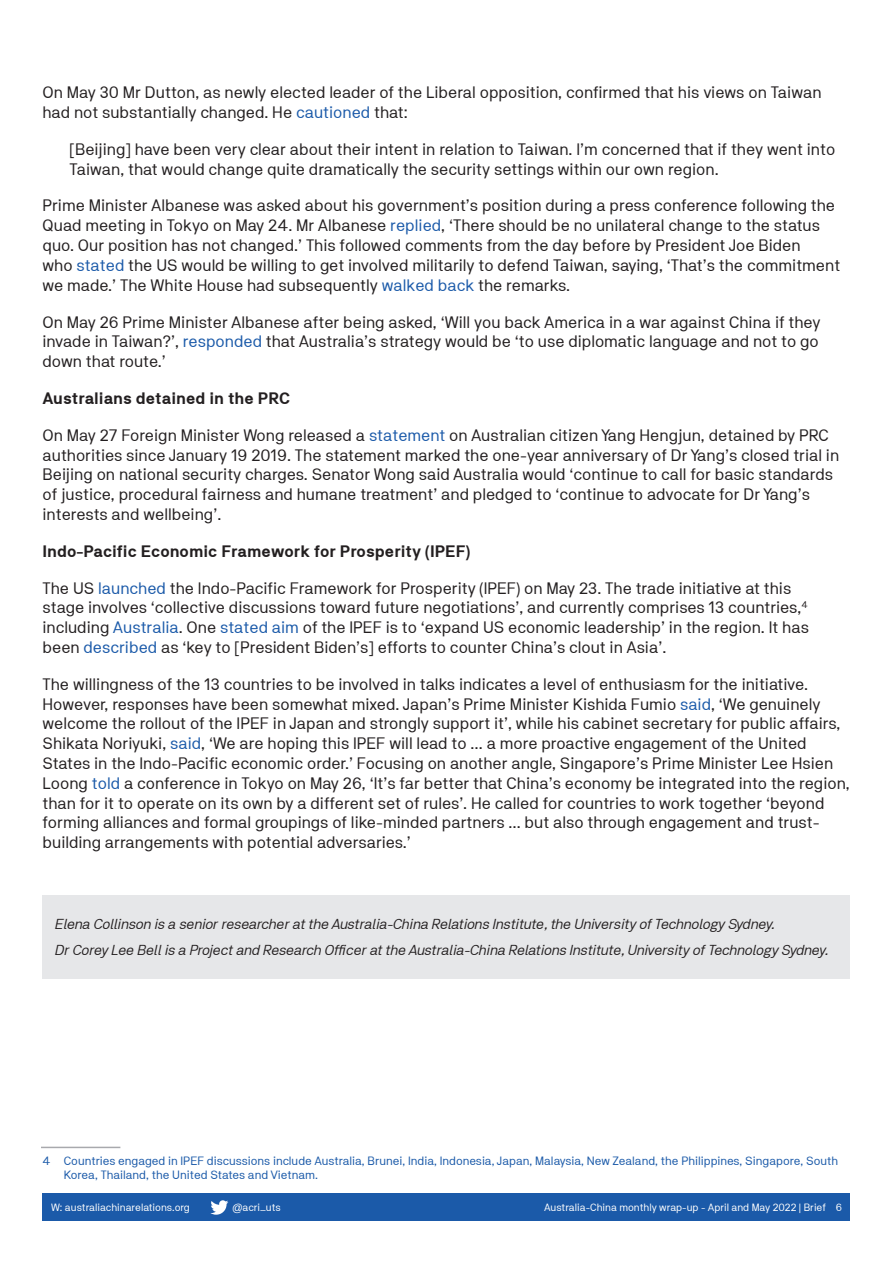
<style>
.page{position:relative;width:893px;height:1263px;background:#fff}
.page>*{position:absolute;margin:0;border:0;box-sizing:border-box;transform-origin:0 0}
.Body_Copy{font:16.5px/19.8px "NB Akademie Std";color:#231f20}
.Body_Copy-2{font:700 16.5px "NB Akademie Std";color:#231f20}
.Author_bios{font:italic 14.4px "NB Akademie Std";color:#231f20}
.Footnote_text_1{font:12px/14.4px "NB Akademie Std";color:#1b5aa9}
.t1{font:10.5px "NB Akademie Std";color:#fff}
.s1{color:#1b5aa9}
</style>
<div class="page">
<div style="left:43px;top:1193px;width:807px;height:27px;background:#1b5aa9"></div>
<svg style="left:210px;top:1200px;width:18px;height:15px"></svg>
<hr style="left:41px;top:1147px;width:79px;height:1px;background:#a8a9ad">
<div style="left:43px;top:895px;width:807px;height:83px;background:#e6e7e9"></div>
<p class="Body_Copy" style="left:43px;top:82px;width:780px">On May 30 Mr Dutton, as newly elected leader of the Liberal opposition, confirmed that his views on Taiwan had not substantially changed. He <span class="s1">cautioned</span> that:</p>
<p class="Body_Copy" style="left:70px;top:139px;width:767px">[Beijing] have been very clear about their intent in relation to Taiwan. I’m concerned that if they went into<br>Taiwan, that would change quite dramatically the security settings within our own region.</p>
<p class="Body_Copy" style="left:43px;top:196px;width:799px">Prime Minister Albanese was asked about his government’s position during a press conference following the Quad meeting in Tokyo on May 24. Mr Albanese <span class="s1">replied</span>, ‘There should be no unilateral change to the status quo. Our position has not changed.’ This followed comments from the day before by President Joe Biden<br>who <span class="s1">stated</span> the US would be willing to get involved militarily to defend Taiwan, saying, ‘That’s the commitment we made.’ The White House had subsequently <span class="s1">walked back</span> the remarks.</p>
<p class="Body_Copy" style="left:43px;top:312px;width:780px;text-align:justify">On May 26 Prime Minister Albanese after being asked, ‘Will you back America in a war against China if they invade in Taiwan?’, <span class="s1">responded</span> that Australia’s strategy would be ‘to use diplomatic language and not to go down that route.’</p>
<p class="Body_Copy-2" style="left:43px;top:389px;width:249px">Australians detained in the PRC</p>
<p class="Body_Copy" style="left:43px;top:425px;width:798px">On May 27 Foreign Minister Wong released a <span class="s1">statement</span> on Australian citizen Yang Hengjun, detained by PRC authorities since January 19 2019. The statement marked the one-year anniversary of Dr Yang’s closed trial in Beijing on national security charges. Senator Wong said Australia would ‘continue to call for basic standards of justice, procedural fairness and humane treatment’ and pledged to ‘continue to advocate for Dr Yang’s interests and wellbeing’.</p>
<p class="Body_Copy-2" style="left:43px;top:542px;width:429px">Indo-Pacific Economic Framework for Prosperity (IPEF)</p>
<p class="Body_Copy" style="left:43px;top:578px;width:768px">The US <span class="s1">launched</span> the Indo-Pacific Framework for Prosperity (IPEF) on May 23. The trade initiative at this stage involves ‘collective discussions toward future negotiations’, and currently comprises 13 countries,<sup>4 </sup>including <span class="s1">Australia</span>. One <span class="s1">stated aim</span> of the IPEF is to ‘expand US economic leadership’ in the region. It has been <span class="s1">described</span> as ‘key to [President Biden’s] efforts to counter China’s clout in Asia’.</p>
<p class="Body_Copy" style="left:43px;top:674px;width:809px">The willingness of the 13 countries to be involved in talks indicates a level of enthusiasm for the initiative.<br>However, responses have been somewhat mixed. Japan’s Prime Minister Kishida Fumio <span class="s1">said</span>, ‘We genuinely welcome the rollout of the IPEF in Japan and strongly support it’, while his cabinet secretary for public affairs, Shikata Noriyuki, <span class="s1">said</span>, ‘We are hoping this IPEF will lead to … a more proactive engagement of the United States in the Indo-Pacific economic order.’ Focusing on another angle, Singapore’s Prime Minister Lee Hsien Loong <span class="s1">told</span> a conference in Tokyo on May 26, ‘It’s far better that China’s economy be integrated into the region, than for it to operate on its own by a different set of rules’. He called for countries to work together ‘beyond forming alliances and formal groupings of like-minded partners … but also through engagement and trust&shy;building arrangements with potential adversaries.’</p>
<p class="Author_bios" style="left:55px;top:916px;width:721px">Elena Collinson is a senior researcher at the Australia-China Relations Institute, the University of Technology Sydney.</p>
<p class="Author_bios" style="left:55px;top:942px;width:774px">Dr Corey Lee Bell is a Project and Research Officer at the Australia-China Relations Institute, University of Technology Sydney.</p>
<p class="Footnote_text_1" style="left:64px;top:1153px;width:776px;text-indent:-21px">4 Countries engaged in IPEF discussions include Australia, Brunei, India, Indonesia, Japan, Malaysia, New Zealand, the Philippines, Singapore, South<br>Korea, Thailand, the United States and Vietnam.</p>
<p class="t1" style="left:51px;top:1201px;width:140px">W: australiachinarelations.org</p>
<p class="t1" style="left:233px;top:1201px;width:50px">@acri_uts</p>
<p class="t1" style="left:544px;top:1201px;width:299px">Australia-China monthly wrap-up - April and May 2022 | Brief 6</p>
</div>
